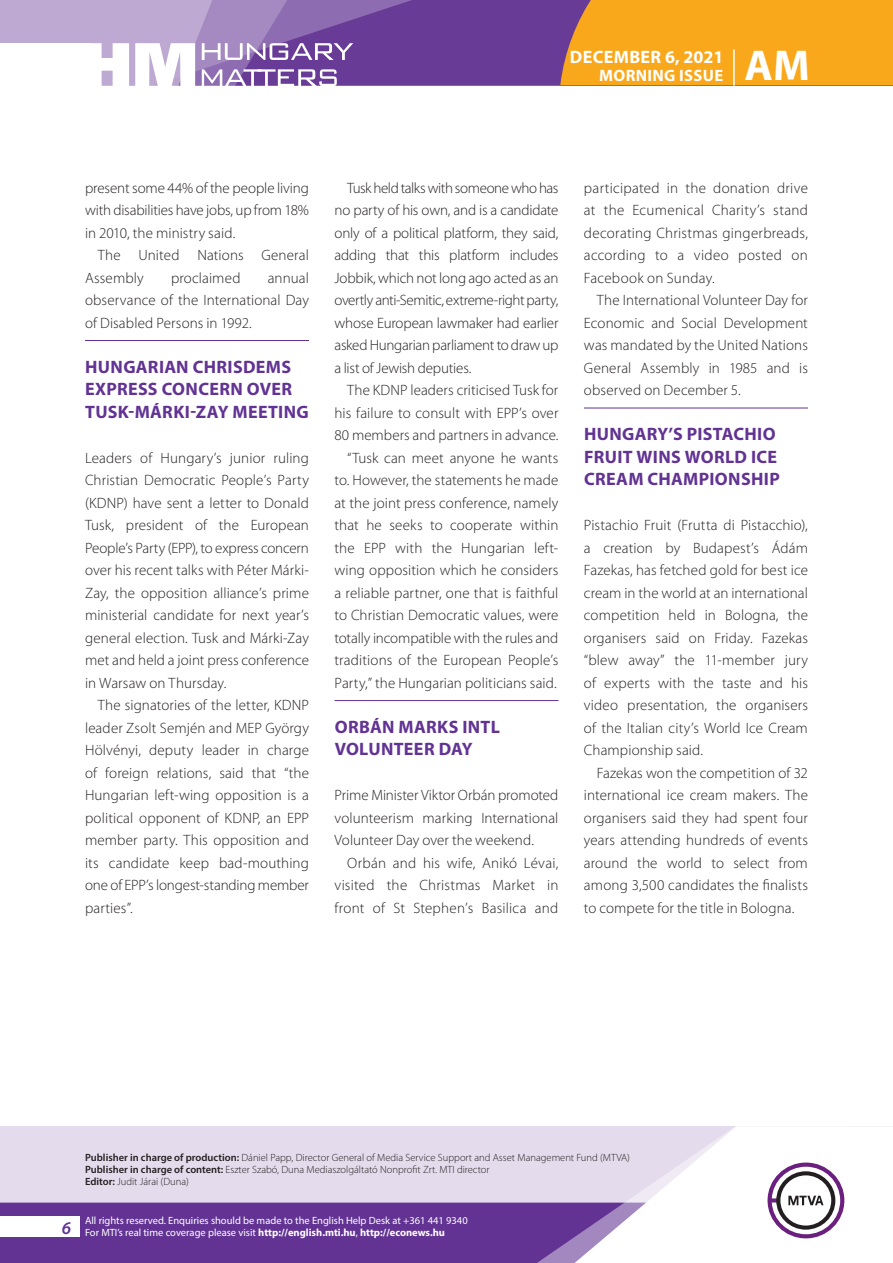
<style>
.page{position:relative;width:893px;height:1263px;background:#fff}
.page>*{position:absolute;margin:0;border:0;box-sizing:border-box;transform-origin:0 0}
.t1{font:700 43.35px "Myriad Pro";color:#fff}
._01_cimsor{font:700 18px/22.5px "Myriad Pro";letter-spacing:.015em;color:#623393}
.t2{font:700 18px "Myriad Pro";letter-spacing:.02em;color:#fff}
.t3{font:700 16.5px "Myriad Pro";letter-spacing:.02em;color:#fff}
._03_kenyer_szöveg-2{font:300 15px/22.5px "Myriad Pro";letter-spacing:.005em;color:#231f20;text-align:justify}
._03_kenyer_szöveg-1{font:300 15px/22.5px "Myriad Pro";letter-spacing:.005em;color:#231f20;text-align:justify}
.t4{font:300 10.5px "Myriad Pro";color:#231f20}
.t5{font:10.5px/12px "Myriad Pro";color:#fff}
.s1{font-weight:600}
.s2{font-weight:700}
</style>
<div class="page">
<div style="left:0;top:1126px;width:893px;height:137px;background:#e4dcec"></div>
<div style="left:0;top:1202px;width:506px;height:61px;background:#623393"></div>
<svg style="left:506px;top:1202px;width:69px;height:61px;background:#6b3e99"></svg>
<svg style="left:575px;top:1126px;width:318px;height:137px"></svg>
<div style="left:0;top:1216px;width:79px;height:20px;background:#fff"></div>
<div style="left:0;top:0;width:893px;height:85px;background:#683b97"></div>
<div style="left:560px;top:0;width:333px;height:85px;background:#f9a71b"></div>
<hr style="left:733px;top:49px;width:2px;height:37px;background:#fff">
<svg style="left:0;top:0;width:479px;height:86px"></svg>
<hr style="left:85px;top:340px;width:224px;height:1px;background:#623393">
<hr style="left:334px;top:700px;width:224px;height:1px;background:#623393">
<hr style="left:584px;top:408px;width:224px;height:1px;background:#623393">
<p class="t2" style="left:570px;top:45px;width:155px">DECEMBER 6, 2021</p>
<p class="t3" style="left:599px;top:65px;width:125px">MORNING ISSUE</p>
<h1 class="t1" style="left:745px;top:37px;width:67px">AM</h1>
<p class="_03_kenyer_szöveg-2" style="left:85px;top:176px;width:225px">present some 44% of the people living with disabilities have jobs, up from 18% in 2010, the ministry said.</p>
<p class="_03_kenyer_szöveg-2" style="left:85px;top:244px;width:225px;text-indent:13px">The United Nations General<br>Assembly</p>
<p class="_03_kenyer_szöveg-2" style="left:85px;top:266px;width:225px;text-indent:183px">annual observance of the International Day of Disabled Persons in 1992.</p>
<p class="_01_cimsor" style="left:85px;top:355px;width:225px">HUNGARIAN CHRISDEMS<br>EXPRESS CONCERN OVER<br>TUSK-MÁRKI-ZAY MEETING</p>
<p class="_03_kenyer_szöveg-1" style="left:85px;top:446px;width:225px">Leaders of Hungary’s junior ruling Christian Democratic People’s Party (KDNP) have sent a letter to Donald Tusk, president of the European People’s Party (EPP), to express concern over his recent talks with Péter Márki-Zay, the opposition alliance’s prime ministerial candidate for next year’s general election. Tusk and Márki-Zay met and held a joint press conference in Warsaw on Thursday.</p>
<p class="_03_kenyer_szöveg-2" style="left:85px;top:694px;width:225px;text-indent:13px">The signatories of the letter, KDNP leader Zsolt Semjén and MEP György Hölvényi, deputy leader in charge of foreign relations, said that “the Hungarian left-wing opposition is a political opponent of KDNP, an EPP member party. This opposition and its candidate keep bad-mouthing one of EPP’s longest-standing member parties”.</p>
<p class="_03_kenyer_szöveg-2" style="left:171px;top:266px;width:71px">proclaimed</p>
<p class="_03_kenyer_szöveg-2" style="left:334px;top:176px;width:225px;text-indent:13px">Tusk held talks with someone who has no party of his own, and is a candidate only of a political platform, they said, adding that this platform includes Jobbik, which not long ago acted as an overtly anti-Semitic, extreme-right party, whose European lawmaker had earlier asked Hungarian parliament to draw up a list of Jewish deputies.</p>
<p class="_03_kenyer_szöveg-2" style="left:334px;top:379px;width:225px;text-indent:13px">The KDNP leaders criticised Tusk for his failure to consult with EPP’s over 80 members and partners in advance.</p>
<p class="_03_kenyer_szöveg-2" style="left:334px;top:446px;width:225px;text-indent:13px">“Tusk can meet anyone he wants to. However, the statements he made at the joint press conference, namely that he seeks to cooperate within the EPP with the Hungarian left&shy;wing opposition which he considers a reliable partner, one that is faithful to Christian Democratic values, were totally incompatible with the rules and traditions of the European People’s Party,” the Hungarian politicians said.</p>
<p class="_01_cimsor" style="left:335px;top:715px;width:167px">ORBÁN MARKS INTL<br>VOLUNTEER DAY</p>
<p class="_03_kenyer_szöveg-1" style="left:334px;top:784px;width:225px">Prime Minister Viktor Orbán promoted volunteerism marking International Volunteer Day over the weekend.</p>
<p class="_03_kenyer_szöveg-2" style="left:334px;top:851px;width:225px;text-indent:13px">Orbán and his wife, Anikó Lévai, visited the Christmas Market in front of St Stephen’s Basilica and</p>
<p class="_03_kenyer_szöveg-2" style="left:584px;top:176px;width:225px">participated in the donation drive at the Ecumenical Charity’s stand decorating Christmas gingerbreads, according to a video posted on Facebook on Sunday.</p>
<p class="_03_kenyer_szöveg-2" style="left:584px;top:289px;width:225px;text-indent:13px">The International Volunteer Day for Economic and Social Development was mandated by the United Nations General Assembly in 1985 and is observed on December 5.</p>
<p class="_01_cimsor" style="left:584px;top:422px;width:197px">HUNGARY’S PISTACHIO<br>FRUIT WINS WORLD ICE<br>CREAM CHAMPIONSHIP</p>
<p class="_03_kenyer_szöveg-1" style="left:584px;top:514px;width:225px">Pistachio Fruit (Frutta di Pistacchio), a creation by Budapest’s Ádám Fazekas, has fetched gold for best ice cream in the world at an international competition held in Bologna, the organisers said on Friday. Fazekas “blew away” the 11-member jury of experts with the taste and his video presentation, the organisers of the Italian city’s World Ice Cream Championship said.</p>
<p class="_03_kenyer_szöveg-2" style="left:584px;top:761px;width:225px;text-indent:13px">Fazekas won the competition of 32 international ice cream makers. The organisers said they had spent four years attending hundreds of events around the world to select from among 3,500 candidates the finalists to compete for the title in Bologna.</p>
<p class="t4" style="left:85px;top:1151px;width:546px"><span class="s1">Publisher in charge of production:</span> Dániel Papp, Director General of Media Service Support and Asset Management Fund (MTVA)</p>
<p class="t4" style="left:85px;top:1163px;width:406px"><span class="s1">Publisher in charge of content:</span> Eszter Szabó, Duna Mediaszolgáltató Nonprofit Zrt. MTI director</p>
<p class="t4" style="left:85px;top:1175px;width:105px"><span class="s1">Editor:</span> Judit Járai (Duna)</p>
<p class="t5" style="left:62px;top:1214px;width:407px;text-indent:23px">All rights reserved. Enquiries should be made to the English Help Desk at +361 441 9340<br><sup>6</sup> For MTI’s real time coverage please visit <span class="s2">http://english.mti.hu</span>, <span class="s2">http://econews.hu</span></p>
</div>
